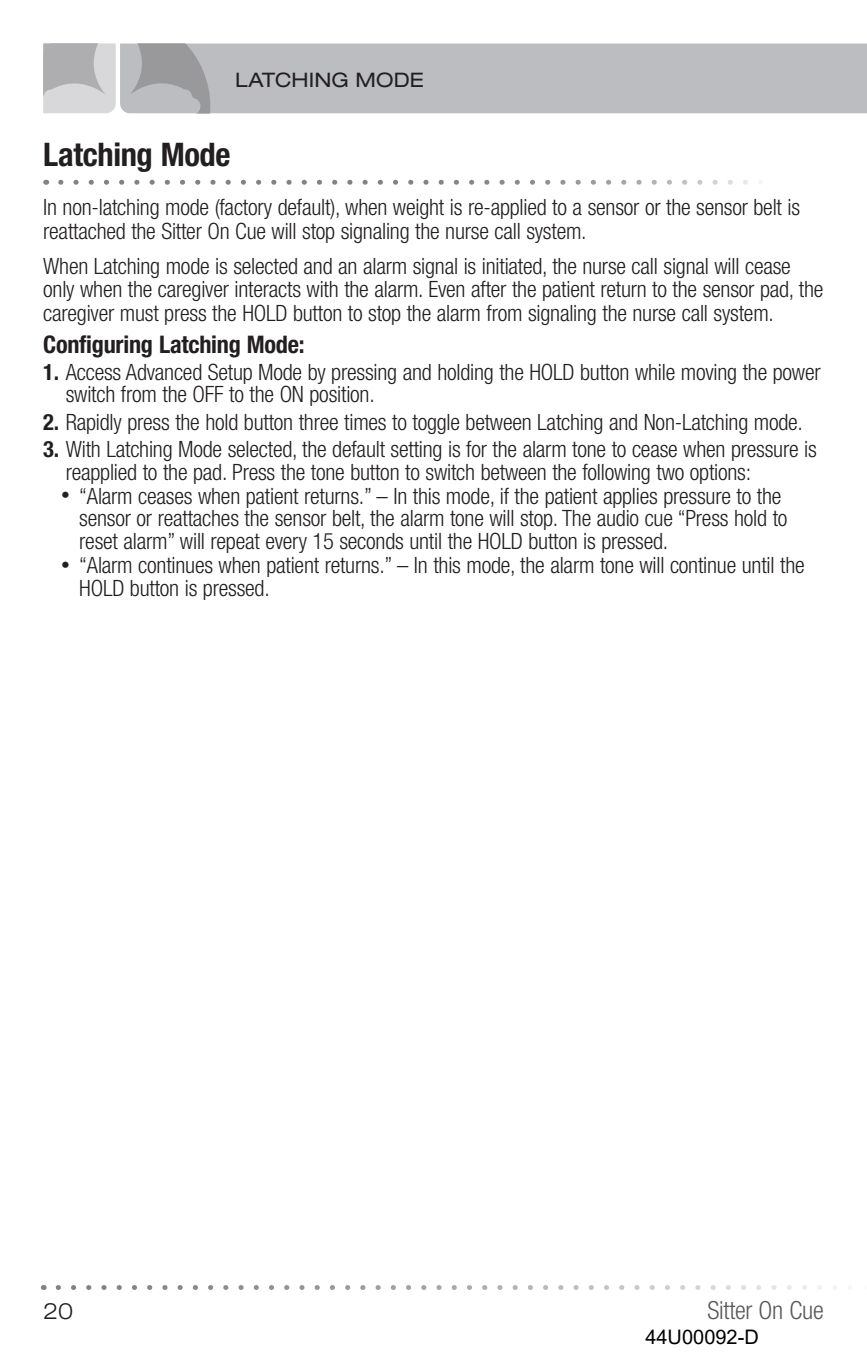
<style>
.page{position:relative;width:867px;height:1362px;background:#fff}
.page>*{position:absolute;margin:0;border:0;box-sizing:border-box;transform-origin:0 0}
.Heads{font:700 condensed 32.5px "Helvetica Neue LT Std";letter-spacing:-.01em;color:#231f20}
.t1{font:300 condensed 25px "Helvetica Neue LT Std";letter-spacing:-.01em;color:#57585a}
.Body_Copy__opening_paragraph{font:700 condensed 24.25px "Helvetica Neue LT Std";letter-spacing:-.01em;color:#231f20}
.Heads-2{font:300 condensed 22.5px/22.5px "Helvetica Neue LT Std";letter-spacing:-.01em;color:#231f20}
.t2{font:300 expanded 22.5px "Helvetica Neue LT Std";color:#231f20}
.Left_Column_Headers{font:expanded 20px "Helvetica Neue LT Std";letter-spacing:.01em;color:#231f20}
.t3{font:20px "Arial";color:#000}
.s1{font-weight:700}
.s2{font-size:17.5px}
</style>
<div class="page">
<div style="left:210px;top:43px;width:656px;height:70px;background:#bcbdc0"></div>
<svg style="left:43px;top:43px;width:167px;height:70px;background:#b9b9bb"></svg>
<svg style="left:58px;top:1285px;width:779px;height:4px"></svg>
<svg style="left:61px;top:180px;width:700px;height:5px"></svg>
<p class="Left_Column_Headers" style="left:235px;top:68px;width:190px">LATCHING MODE</p>
<p class="Heads" style="left:43px;top:135px;width:189px">Latching Mode</p>
<p class="Heads-2" style="left:43px;top:195px;width:758px;line-height:23.8px">In non-latching mode (factory default), when weight is re-applied to a sensor or the sensor belt is reattached the Sitter On Cue will stop signaling the nurse call system.</p>
<p class="Heads-2" style="left:43px;top:253px;width:781px;line-height:23.8px">When Latching mode is selected and an alarm signal is initiated, the nurse call signal will cease only when the caregiver interacts with the alarm. Even after the patient return to the sensor pad, the caregiver must press the HOLD button to stop the alarm from signaling the nurse call system.</p>
<p class="Body_Copy__opening_paragraph" style="left:43px;top:330px;width:263px">Configuring Latching Mode:</p>
<p class="Heads-2" style="left:66px;top:360px;width:756px;text-indent:-22px"><span class="s1">1.</span> Access Advanced Setup Mode by pressing and holding the HOLD button while moving the power switch from the OFF to the ON position.</p>
<p class="Heads-2" style="left:43px;top:410px;width:761px"><span class="s1">2.</span> Rapidly press the hold button three times to toggle between Latching and Non-Latching mode.</p>
<p class="Heads-2" style="left:66px;top:437px;width:752px;text-indent:-22px"><span class="s1">3.</span> With Latching Mode selected, the default setting is for the alarm tone to cease when pressure is reapplied to the pad. Press the tone button to switch between the following two options:</p>
<p class="Heads-2" style="left:79px;top:484px;width:709px;text-indent:-18px"><span class="s2">•</span> “Alarm ceases when patient returns.” – In this mode, if the patient applies pressure to the sensor or reattaches the sensor belt, the alarm tone will stop. The audio cue “Press hold to reset alarm” will repeat every 15 seconds until the HOLD button is pressed.</p>
<p class="Heads-2" style="left:79px;top:554px;width:726px;text-indent:-18px"><span class="s2">•</span> “Alarm continues when patient returns.” – In this mode, the alarm tone will continue until the<br>HOLD button is pressed.</p>
<p class="t2" style="left:43px;top:1297px;width:31px">20</p>
<p class="t1" style="left:707px;top:1295px;width:118px">Sitter On Cue</p>
<p class="t3" style="left:645px;top:1322px;width:115px">44U00092-D</p>
</div>
